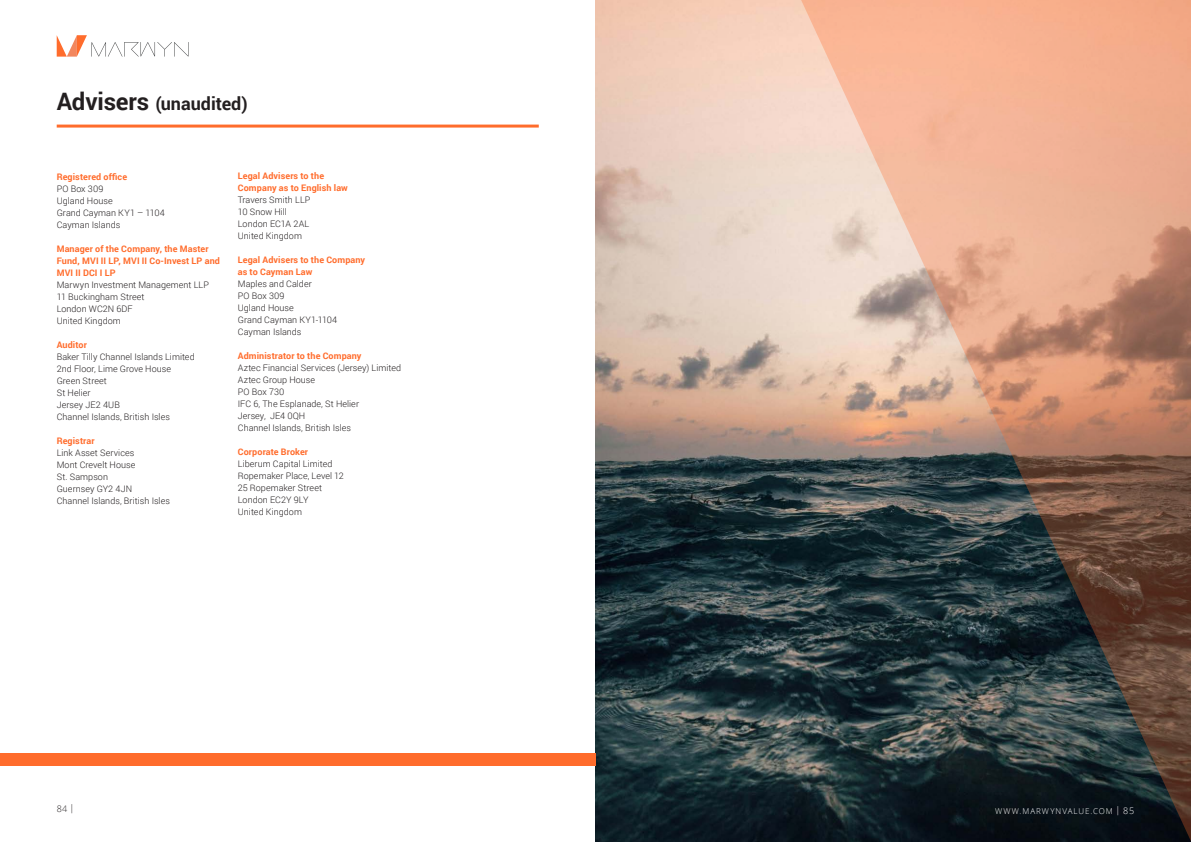
<style>
.page{position:relative;width:1191px;height:842px;background:#fff}
.page>*{position:absolute;margin:0;border:0;box-sizing:border-box;transform-origin:0 0}
.H2__align_left{font:700 18px "Roboto";color:#231f20}
.Body_Text__align_lef{font:300 9px "Roboto";letter-spacing:.005em;color:#231f20}
.Body_Text__align_lef-2{font:700 9px/12px "Roboto";letter-spacing:.01em;color:#ff6c2c}
.t1{font:300 9px "Open Sans";color:#231f20}
.t2{font:300 8px "Open Sans";letter-spacing:.13em;color:#fff}
.s1{font-size:24px}
.s2{font-size:9px}
</style>
<div class="page">
<img style="left:595px;top:0;width:206px;height:842px">
<svg style="left:801px;top:0;width:390px;height:842px;background:#93786a"></svg>
<svg style="left:57px;top:35px;width:131px;height:22px"></svg>
<hr style="left:57px;top:125px;width:482px;height:3px;background:#ff6c2c">
<div style="left:0;top:753px;width:595px;height:13px;background:#ff6c2c"></div>
<p class="H2__align_left" style="left:57px;top:91px;width:192px"><span class="s1">Advisers</span> (unaudited)</p>
<p class="Body_Text__align_lef-2" style="left:57px;top:170px;width:72px">Registered office</p>
<p class="Body_Text__align_lef" style="left:57px;top:182px;width:48px">PO Box 309</p>
<p class="Body_Text__align_lef" style="left:57px;top:194px;width:58px">Ugland House</p>
<p class="Body_Text__align_lef" style="left:57px;top:206px;width:110px">Grand Cayman KY1 – 1104</p>
<p class="Body_Text__align_lef" style="left:57px;top:218px;width:65px">Cayman Islands</p>
<p class="Body_Text__align_lef-2" style="left:57px;top:242px;width:165px">Manager of the Company, the Master<br>Fund, MVI II LP, MVI II Co-Invest LP and<br>MVI II DCI I LP</p>
<p class="Body_Text__align_lef" style="left:57px;top:278px;width:154px">Marwyn Investment Management LLP</p>
<p class="Body_Text__align_lef" style="left:57px;top:290px;width:89px">11 Buckingham Street</p>
<p class="Body_Text__align_lef" style="left:57px;top:302px;width:78px">London WC2N 6DF</p>
<p class="Body_Text__align_lef" style="left:57px;top:314px;width:66px">United Kingdom</p>
<p class="Body_Text__align_lef-2" style="left:57px;top:338px;width:32px">Auditor</p>
<p class="Body_Text__align_lef" style="left:57px;top:350px;width:139px">Baker Tilly Channel Islands Limited</p>
<p class="Body_Text__align_lef" style="left:57px;top:362px;width:116px">2nd Floor, Lime Grove House</p>
<p class="Body_Text__align_lef" style="left:57px;top:374px;width:52px">Green Street</p>
<p class="Body_Text__align_lef" style="left:57px;top:386px;width:35px">St Helier</p>
<p class="Body_Text__align_lef" style="left:57px;top:398px;width:65px">Jersey JE2 4UB</p>
<p class="Body_Text__align_lef" style="left:57px;top:410px;width:115px">Channel Islands, British Isles</p>
<p class="Body_Text__align_lef-2" style="left:57px;top:434px;width:39px">Registrar</p>
<p class="Body_Text__align_lef" style="left:57px;top:446px;width:79px">Link Asset Services</p>
<p class="Body_Text__align_lef" style="left:57px;top:458px;width:80px">Mont Crevelt House</p>
<p class="Body_Text__align_lef" style="left:57px;top:470px;width:53px">St. Sampson</p>
<p class="Body_Text__align_lef" style="left:57px;top:482px;width:77px">Guernsey GY2 4JN</p>
<p class="Body_Text__align_lef" style="left:57px;top:494px;width:115px">Channel Islands, British Isles</p>
<p class="Body_Text__align_lef-2" style="left:238px;top:170px;width:88px">Legal Advisers to the</p>
<p class="Body_Text__align_lef-2" style="left:238px;top:182px;width:111px">Company as to English law</p>
<p class="Body_Text__align_lef" style="left:238px;top:194px;width:74px">Travers Smith LLP</p>
<p class="Body_Text__align_lef" style="left:238px;top:206px;width:50px">10 Snow Hill</p>
<p class="Body_Text__align_lef" style="left:238px;top:218px;width:73px">London EC1A 2AL</p>
<p class="Body_Text__align_lef" style="left:238px;top:230px;width:66px">United Kingdom</p>
<p class="Body_Text__align_lef-2" style="left:238px;top:254px;width:129px">Legal Advisers to the Company</p>
<p class="Body_Text__align_lef-2" style="left:238px;top:266px;width:76px">as to Cayman Law</p>
<p class="Body_Text__align_lef" style="left:238px;top:278px;width:75px">Maples and Calder</p>
<p class="Body_Text__align_lef" style="left:238px;top:290px;width:48px">PO Box 309</p>
<p class="Body_Text__align_lef" style="left:238px;top:302px;width:58px">Ugland House</p>
<p class="Body_Text__align_lef" style="left:238px;top:314px;width:101px">Grand Cayman KY1-1104</p>
<p class="Body_Text__align_lef" style="left:238px;top:326px;width:65px">Cayman Islands</p>
<p class="Body_Text__align_lef-2" style="left:238px;top:350px;width:125px">Administrator to the Company</p>
<p class="Body_Text__align_lef" style="left:238px;top:362px;width:165px">Aztec Financial Services (Jersey) Limited</p>
<p class="Body_Text__align_lef" style="left:238px;top:374px;width:79px">Aztec Group House</p>
<p class="Body_Text__align_lef" style="left:238px;top:386px;width:48px">PO Box 730</p>
<p class="Body_Text__align_lef" style="left:238px;top:398px;width:123px">IFC 6, The Esplanade, St Helier</p>
<p class="Body_Text__align_lef" style="left:238px;top:410px;width:69px">Jersey, JE4 0QH</p>
<p class="Body_Text__align_lef" style="left:238px;top:422px;width:115px">Channel Islands, British Isles</p>
<p class="Body_Text__align_lef-2" style="left:238px;top:446px;width:72px">Corporate Broker</p>
<p class="Body_Text__align_lef" style="left:238px;top:458px;width:96px">Liberum Capital Limited</p>
<p class="Body_Text__align_lef" style="left:238px;top:470px;width:107px">Ropemaker Place, Level 12</p>
<p class="Body_Text__align_lef" style="left:238px;top:482px;width:86px">25 Ropemaker Street</p>
<p class="Body_Text__align_lef" style="left:238px;top:494px;width:72px">London EC2Y 9LY</p>
<p class="Body_Text__align_lef" style="left:238px;top:506px;width:66px">United Kingdom</p>
<p class="t1" style="left:57px;top:803px;width:19px">84 |</p>
<p class="t2" style="left:995px;top:805px;width:141px">WWW.MARWYNVALUE.COM <span class="s2">| 85</span></p>
</div>
